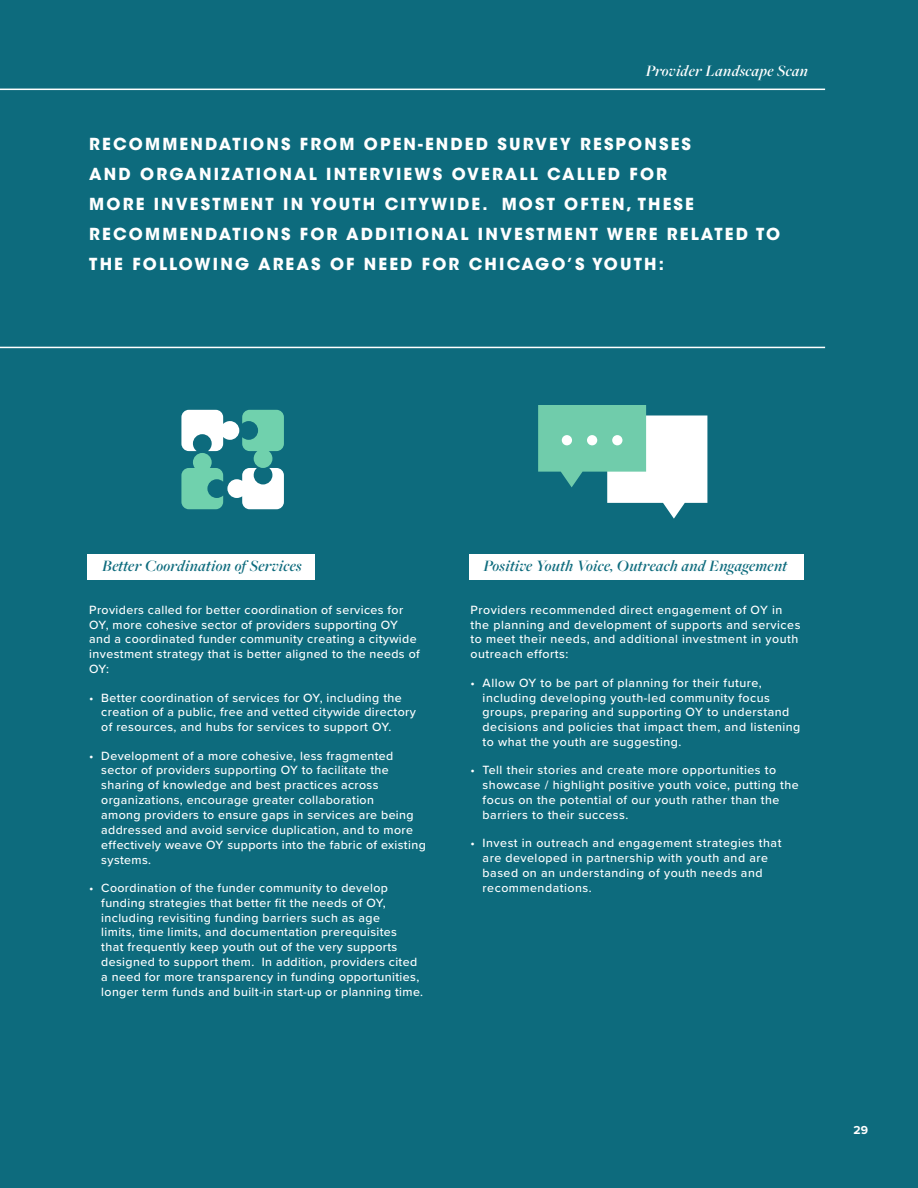
<style>
.page{position:relative;width:918px;height:1188px;background:#0d6b7d}
.page>*{position:absolute;margin:0;border:0;box-sizing:border-box;transform-origin:0 0}
.t1{font:700 16.5px/30px "ITC Avant Garde Std";letter-spacing:.13em;color:#fff}
.t2{font:italic 600 16.5px "Freight Big Pro";letter-spacing:.02em;color:#0d6b7d}
.t3{font:italic 600 16.5px "Freight Big Pro";letter-spacing:.02em;color:#fff}
.t4{font:500 12.3px/14.9px "Proxima Nova";letter-spacing:.03em;color:#fff}
.t5{font:700 12px "Proxima Nova";color:#fff}
</style>
<div class="page">
<hr style="left:0;top:347px;width:825px;height:1px;background:#fff">
<div style="left:88px;top:554px;width:227px;height:25px;background:#fff"></div>
<div style="left:469px;top:554px;width:334px;height:25px;background:#fff"></div>
<hr style="left:0;top:89px;width:825px;height:1px;background:#fff">
<svg style="left:538px;top:405px;width:169px;height:114px"></svg>
<div style="left:562px;top:435px;width:10px;height:10px;background:#fff;border-radius:50%"></div>
<div style="left:587px;top:435px;width:10px;height:10px;background:#fff;border-radius:50%"></div>
<div style="left:612px;top:435px;width:10px;height:10px;background:#fff;border-radius:50%"></div>
<svg style="left:181px;top:410px;width:103px;height:99px"></svg>
<h1 class="t3" style="left:646px;top:60px;width:164px">Provider Landscape Scan</h1>
<p class="t1" style="left:89px;top:129px;width:692px">RECOMMENDATIONS FROM OPEN-ENDED SURVEY RESPONSES<br>AND ORGANIZATIONAL INTERVIEWS OVERALL CALLED FOR<br>MORE INVESTMENT IN YOUTH CITYWIDE. MOST OFTEN, THESE RECOMMENDATIONS FOR ADDITIONAL INVESTMENT WERE RELATED TO THE FOLLOWING AREAS OF NEED FOR CHICAGO’S YOUTH:</p>
<h1 class="t2" style="left:102px;top:555px;width:201px">Better Coordination of Services</h1>
<h1 class="t2" style="left:483px;top:555px;width:305px">Positive Youth Voice, Outreach and Engagement</h1>
<p class="t4" style="left:89px;top:602px;width:332px">Providers called for better coordination of services for OY, more cohesive sector of providers supporting OY and a coordinated funder community creating a citywide investment strategy that is better aligned to the needs of OY:</p>
<p class="t4" style="left:101px;top:690px;width:316px;text-indent:-12px">• Better coordination of services for OY, including the creation of a public, free and vetted citywide directory of resources, and hubs for services to support OY.</p>
<p class="t4" style="left:101px;top:748px;width:326px;text-indent:-12px">• Development of a more cohesive, less fragmented sector of providers supporting OY to facilitate the sharing of knowledge and best practices across organizations, encourage greater collaboration<br>among providers to ensure gaps in services are being addressed and avoid service duplication, and to more effectively weave OY supports into the fabric of existing systems.</p>
<p class="t4" style="left:101px;top:880px;width:323px;text-indent:-12px">• Coordination of the funder community to develop funding strategies that better fit the needs of OY, including revisiting funding barriers such as age<br>limits, time limits, and documentation prerequisites<br>that frequently keep youth out of the very supports designed to support them. In addition, providers cited a need for more transparency in funding opportunities, longer term funds and built-in start-up or planning time.</p>
<p class="t4" style="left:471px;top:602px;width:331px">Providers recommended direct engagement of OY in the planning and development of supports and services to meet their needs, and additional investment in youth outreach efforts:</p>
<p class="t4" style="left:483px;top:675px;width:319px;text-indent:-12px">• Allow OY to be part of planning for their future, including developing youth-led community focus groups, preparing and supporting OY to understand decisions and policies that impact them, and listening to what the youth are suggesting.</p>
<p class="t4" style="left:483px;top:762px;width:318px;text-indent:-12px">• Tell their stories and create more opportunities to showcase / highlight positive youth voice, putting the focus on the potential of our youth rather than the barriers to their success.</p>
<p class="t4" style="left:483px;top:835px;width:300px;text-indent:-12px">• Invest in outreach and engagement strategies that are developed in partnership with youth and are based on an understanding of youth needs and recommendations.</p>
<p class="t5" style="left:854px;top:1122px;width:16px">29</p>
</div>
